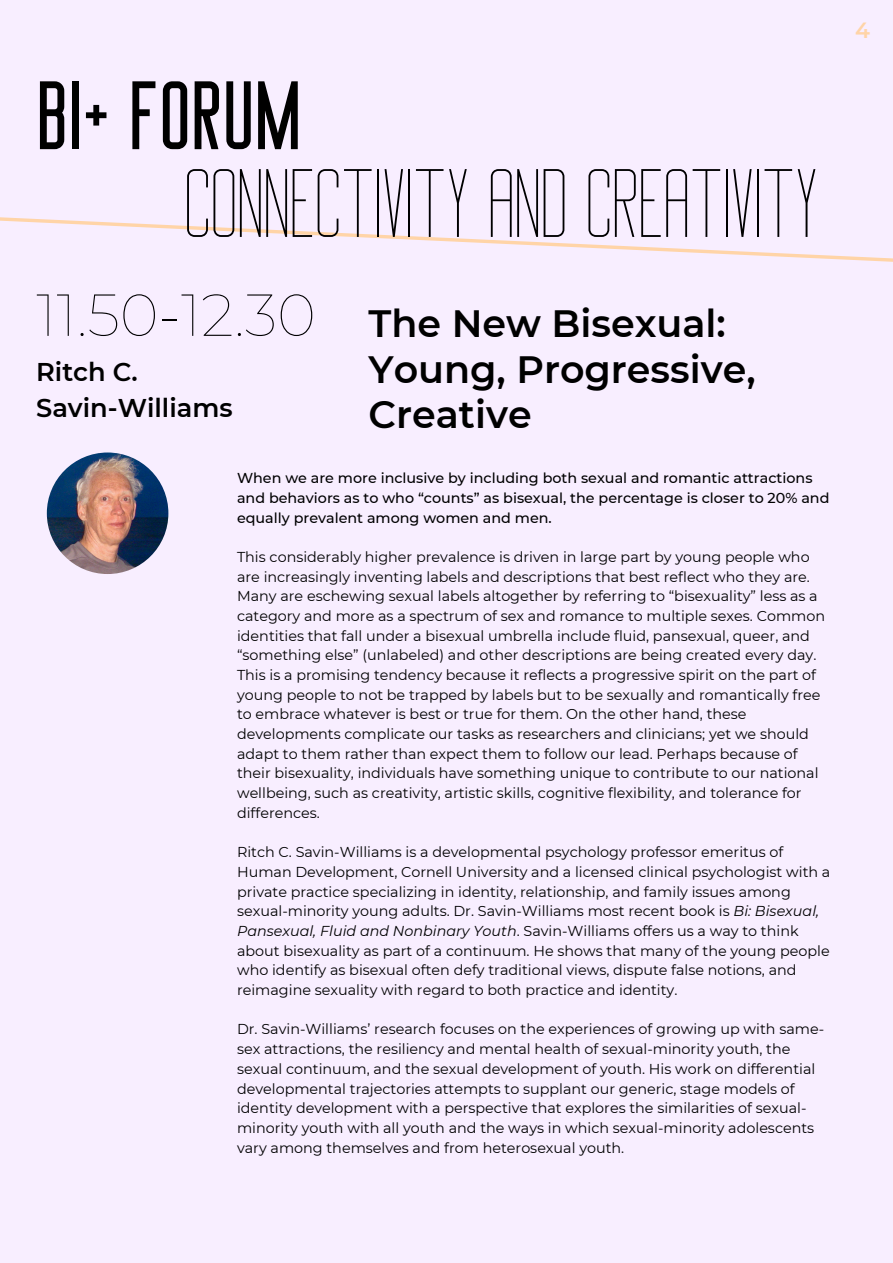
<style>
.page{position:relative;width:893px;height:1263px;background:#f8eeff}
.page>*{position:absolute;margin:0;border:0;box-sizing:border-box;transform-origin:0 0}
.t1{font:300 92.55px "Big Stem";color:#000}
.t2{font:92.55px "Big Stem";color:#000}
.t3{font:100 59.18px "Montserrat";color:#000}
.t4{font:600 38.03px "Montserrat";color:#000}
.t5{font:600 25.65px "Montserrat";color:#000}
.t6{font:600 21.98px "Montserrat";color:#ffd4a7}
.t7{font:14.33px/19.6px "Montserrat";color:#000}
.t8{font:500 14.33px/19.6px "Montserrat";color:#000}
.s1{font-style:italic}
</style>
<div class="page">
<svg style="left:0;top:217px;width:893px;height:45px"></svg>
<img style="left:47px;top:452px;width:121px;height:122px;border-radius:50%">
<p class="t2" style="left:36px;top:80px;width:267px">BI+ FORUM</p>
<p class="t1" style="left:184px;top:167px;width:635px">CONNECTIVITY AND CREATIVITY</p>
<p class="t3" style="left:36px;top:279px;width:281px">11.50-12.30</p>
<p class="t5" style="left:36px;top:356px;width:103px">Ritch C.</p>
<p class="t5" style="left:36px;top:392px;width:198px">Savin-Williams</p>
<p class="t4" style="left:368px;top:300px;width:359px">The New Bisexual:</p>
<p class="t4" style="left:368px;top:346px;width:388px">Young, Progressive,</p>
<p class="t4" style="left:368px;top:391px;width:165px">Creative</p>
<p class="t8" style="left:237px;top:468px;width:594px">When we are more inclusive by including both sexual and romantic attractions and behaviors as to who “counts” as bisexual, the percentage is closer to 20% and equally prevalent among women and men.</p>
<p class="t7" style="left:237px;top:547px;width:589px">This considerably higher prevalence is driven in large part by young people who are increasingly inventing labels and descriptions that best reflect who they are.<br>Many are eschewing sexual labels altogether by referring to “bisexuality” less as a category and more as a spectrum of sex and romance to multiple sexes. Common identities that fall under a bisexual umbrella include fluid, pansexual, queer, and “something else” (unlabeled) and other descriptions are being created every day.<br>This is a promising tendency because it reflects a progressive spirit on the part of young people to not be trapped by labels but to be sexually and romantically free to embrace whatever is best or true for them. On the other hand, these developments complicate our tasks as researchers and clinicians; yet we should adapt to them rather than expect them to follow our lead. Perhaps because of their bisexuality, individuals have something unique to contribute to our national wellbeing, such as creativity, artistic skills, cognitive flexibility, and tolerance for differences.</p>
<p class="t7" style="left:237px;top:842px;width:595px">Ritch C. Savin-Williams is a developmental psychology professor emeritus of Human Development, Cornell University and a licensed clinical psychologist with a private practice specializing in identity, relationship, and family issues among sexual-minority young adults. Dr. Savin-Williams most recent book is <span class="s1">Bi: Bisexual, Pansexual, Fluid and Nonbinary Youth</span>. Savin-Williams offers us a way to think about bisexuality as part of a continuum. He shows that many of the young people who identify as bisexual often defy traditional views, dispute false notions, and reimagine sexuality with regard to both practice and identity.</p>
<p class="t7" style="left:237px;top:1019px;width:588px">Dr. Savin-Williams’ research focuses on the experiences of growing up with same&shy;sex attractions, the resiliency and mental health of sexual-minority youth, the sexual continuum, and the sexual development of youth. His work on differential developmental trajectories attempts to supplant our generic, stage models of identity development with a perspective that explores the similarities of sexual&shy;minority youth with all youth and the ways in which sexual-minority adolescents vary among themselves and from heterosexual youth.</p>
<p class="t6" style="left:855px;top:17px;width:16px">4</p>
</div>
